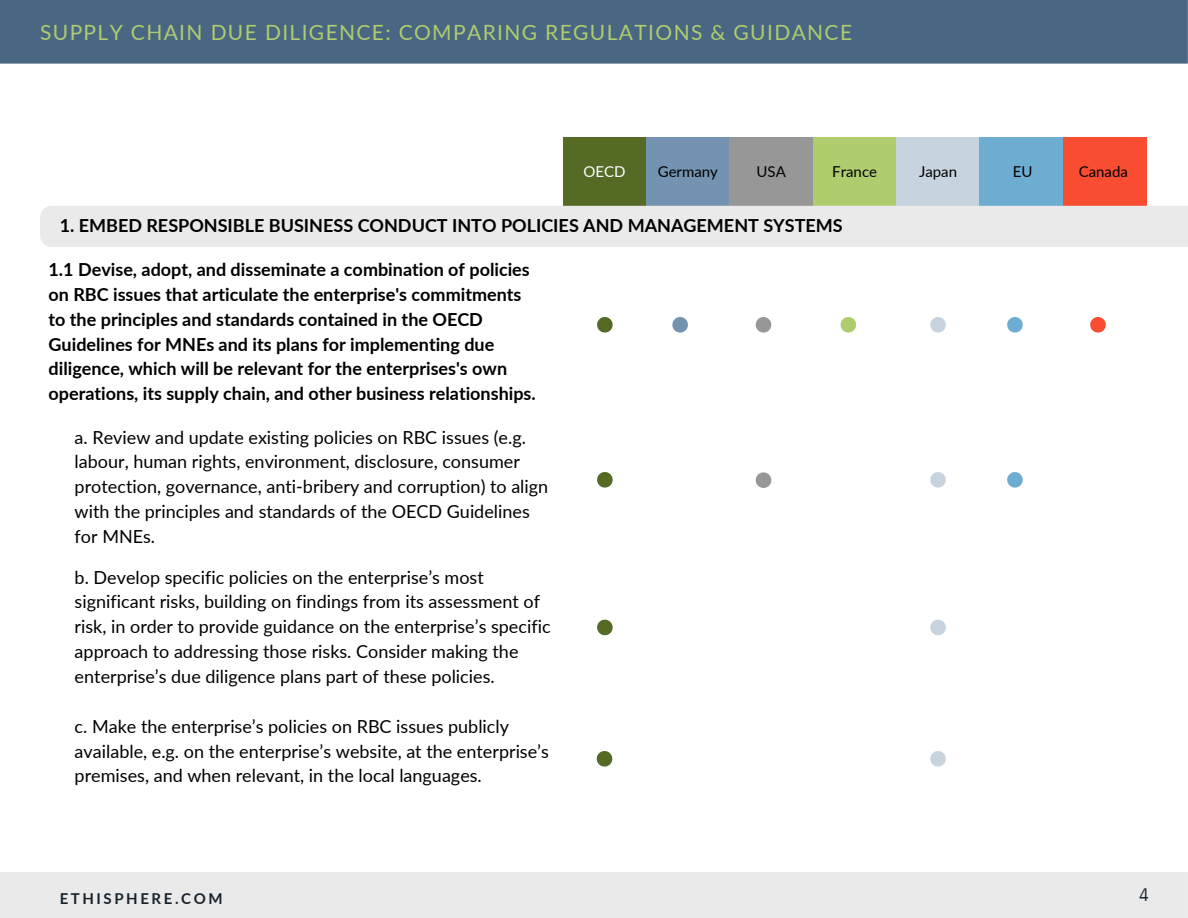
<style>
.page{position:relative;width:1188px;height:918px;background:#fff}
.page>*{position:absolute;margin:0;border:0;box-sizing:border-box;transform-origin:0 0}
.t1{font:21px "Lato";letter-spacing:.065em;color:#afcc6f}
.t2{font:18px/24.8px "Lato";color:#000}
.t3{font:700 18px/24.8px "Lato";color:#000}
.t4{font:18px "IBM Plex Sans Cond";color:#18232c}
.t5{font:15px "Lato";color:#000}
.t6{font:700 15px "Lato";letter-spacing:.17em;color:#18232c}
.t7{font:15px "Lato";color:#fff}
</style>
<div class="page">
<div style="left:0;top:872px;width:1188px;height:46px;background:#eaeaea"></div>
<div style="left:563px;top:137px;width:83px;height:69px;background:#546a25"></div>
<div style="left:646px;top:137px;width:84px;height:69px;background:#7393b0"></div>
<div style="left:730px;top:137px;width:83px;height:69px;background:#979797"></div>
<div style="left:813px;top:137px;width:83px;height:69px;background:#afcc6f"></div>
<div style="left:896px;top:137px;width:84px;height:69px;background:#c7d4df"></div>
<div style="left:980px;top:137px;width:83px;height:69px;background:#6dadd1"></div>
<div style="left:1063px;top:137px;width:83px;height:69px;background:#f94d31"></div>
<svg style="left:597px;top:317px;width:16px;height:16px"></svg>
<svg style="left:672px;top:317px;width:16px;height:16px"></svg>
<svg style="left:756px;top:317px;width:15px;height:16px"></svg>
<svg style="left:841px;top:317px;width:15px;height:16px"></svg>
<svg style="left:930px;top:317px;width:16px;height:16px"></svg>
<svg style="left:1007px;top:317px;width:16px;height:16px"></svg>
<svg style="left:1090px;top:317px;width:16px;height:16px"></svg>
<svg style="left:597px;top:472px;width:16px;height:16px"></svg>
<svg style="left:597px;top:620px;width:16px;height:15px"></svg>
<svg style="left:597px;top:751px;width:15px;height:16px"></svg>
<svg style="left:756px;top:472px;width:15px;height:16px"></svg>
<svg style="left:930px;top:472px;width:16px;height:16px"></svg>
<svg style="left:930px;top:620px;width:16px;height:15px"></svg>
<svg style="left:930px;top:751px;width:16px;height:16px"></svg>
<svg style="left:1007px;top:472px;width:16px;height:16px"></svg>
<div style="left:40px;top:206px;width:1148px;height:41px;background:#eaeaea"></div>
<div style="left:0;top:0;width:1188px;height:64px;background:#496782"></div>
<p class="t1" style="left:40px;top:20px;width:814px">SUPPLY CHAIN DUE DILIGENCE: COMPARING REGULATIONS &amp; GUIDANCE</p>
<h1 class="t7" style="left:583px;top:162px;width:44px">OECD</h1>
<h6 class="t5" style="left:658px;top:162px;width:62px">Germany</h6>
<p class="t5" style="left:757px;top:162px;width:31px">USA</p>
<h6 class="t5" style="left:832px;top:162px;width:46px">France</h6>
<p class="t5" style="left:919px;top:162px;width:40px">Japan</p>
<p class="t5" style="left:1013px;top:162px;width:21px">EU</p>
<h6 class="t5" style="left:1079px;top:162px;width:51px">Canada</h6>
<p class="t3" style="left:60px;top:213px;width:785px">1. EMBED RESPONSIBLE BUSINESS CONDUCT INTO POLICIES AND MANAGEMENT SYSTEMS</p>
<p class="t3" style="left:49px;top:257px;width:489px">1.1 Devise, adopt, and disseminate a combination of policies on RBC issues that articulate the enterprise's commitments to the principles and standards contained in the OECD Guidelines for MNEs and its plans for implementing due diligence, which will be relevant for the enterprises's own operations, its supply chain, and other business relationships.</p>
<p class="t2" style="left:75px;top:424px;width:475px">a. Review and update existing policies on RBC issues (e.g. labour, human rights, environment, disclosure, consumer protection, governance, anti-bribery and corruption) to align with the principles and standards of the OECD Guidelines for MNEs.</p>
<h3 class="t2" style="left:75px;top:564px;width:477px">b. Develop specific policies on the enterprise’s most significant risks, building on findings from its assessment of risk, in order to provide guidance on the enterprise’s specific approach to addressing those risks. Consider making the enterprise’s due diligence plans part of these policies.</h3>
<p class="t2" style="left:75px;top:714px;width:476px">c. Make the enterprise’s policies on RBC issues publicly available, e.g. on the enterprise’s website, at the enterprise’s premises, and when relevant, in the local languages.</p>
<p class="t6" style="left:60px;top:889px;width:164px">ETHISPHERE.COM</p>
<p class="t4" style="left:1139px;top:882px;width:11px">4</p>
</div>
